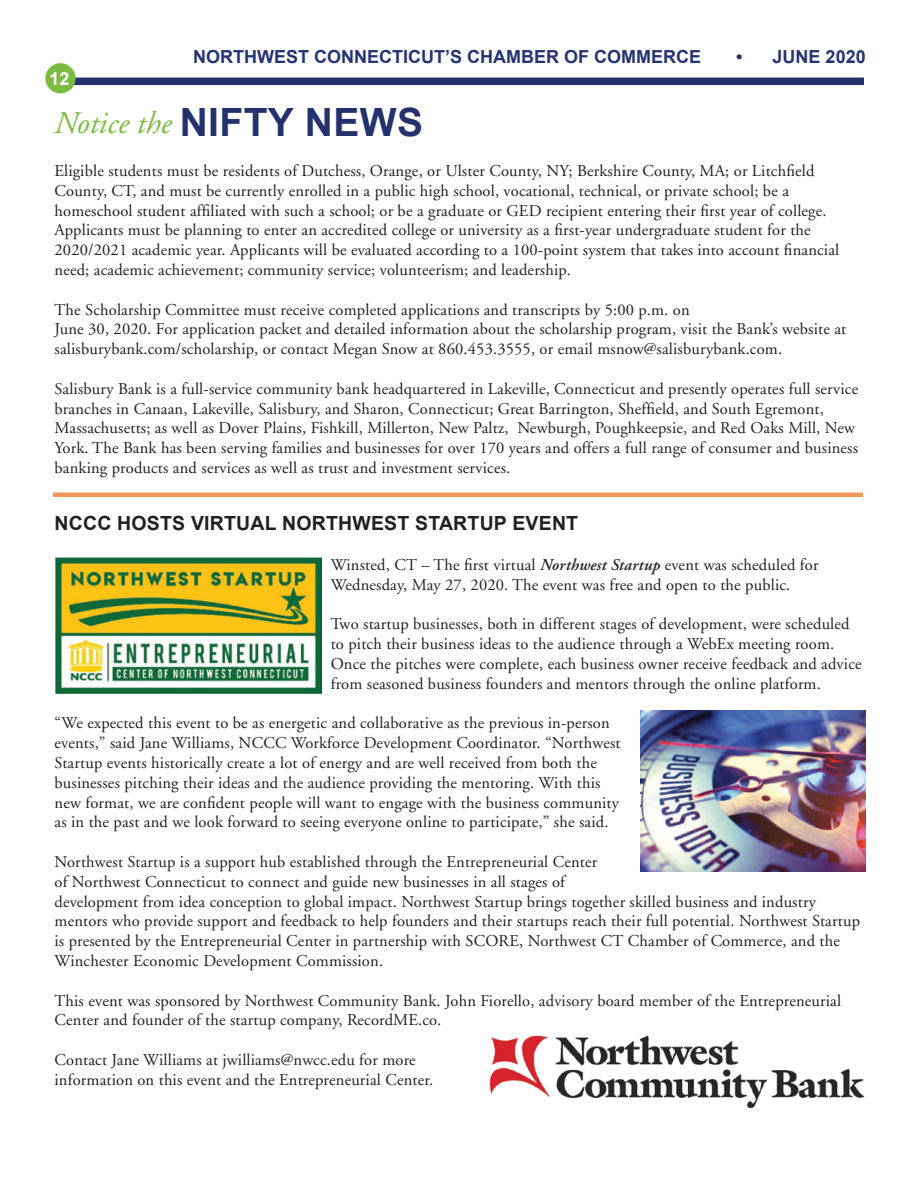
<style>
.page{position:relative;width:918px;height:1188px;background:#fff}
.page>*{position:absolute;margin:0;border:0;box-sizing:border-box;transform-origin:0 0}
.t1{font:italic 31.5px "Adobe Garamond";color:#7cbb42}
.t2{font:700 19.5px "Arial";letter-spacing:.01em;color:#231f20}
.t3{font:700 18px "Arial";color:#253374}
.t4{font:700 18px "Arial";color:#fff}
.t5{font:16.5px/19.8px "Adobe Garamond";letter-spacing:.01em;color:#231f20}
.s1{font-family:"Arial";font-weight:700;font-style:normal;font-size:39px;color:#24316c}
.s2{font-weight:600;font-style:italic}
</style>
<div class="page">
<div style="left:66px;top:78px;width:798px;height:7px;background:#24316c"></div>
<div style="left:45px;top:63px;width:31px;height:30px;background:#7cbb42;border-radius:50%"></div>
<div style="left:53px;top:492px;width:810px;height:5px;background:#f39759"></div>
<img style="left:640px;top:711px;width:225px;height:161px">
<img style="left:489px;top:1035px;width:376px;height:74px">
<img style="left:56px;top:557px;width:265px;height:137px">
<p class="t3" style="left:193px;top:45px;width:509px">NORTHWEST CONNECTICUT’S CHAMBER OF COMMERCE</p>
<p class="t3" style="left:736px;top:45px;width:131px">• JUNE 2020</p>
<p class="t4" style="left:50px;top:67px;width:22px">12</p>
<h1 class="t1" style="left:55px;top:107px;width:370px">Notice the <span class="s1">NIFTY NEWS</span></h1>
<p class="t5" style="left:55px;top:161px;width:786px">Eligible students must be residents of Dutchess, Orange, or Ulster County, NY; Berkshire County, MA; or Litchfield County, CT, and must be currently enrolled in a public high school, vocational, technical, or private school; be a homeschool student affiliated with such a school; or be a graduate or GED recipient entering their first year of college.<br>Applicants must be planning to enter an accredited college or university as a first-year undergraduate student for the 2020/2021 academic year. Applicants will be evaluated according to a 100-point system that takes into account financial need; academic achievement; community service; volunteerism; and leadership.</p>
<p class="t5" style="left:55px;top:300px;width:793px">The Scholarship Committee must receive completed applications and transcripts by 5:00 p.m. on<br>June 30, 2020. For application packet and detailed information about the scholarship program, visit the Bank’s website at salisburybank.com/scholarship, or contact Megan Snow at 860.453.3555, or email msnow@salisburybank.com.</p>
<p class="t5" style="left:55px;top:379px;width:805px">Salisbury Bank is a full-service community bank headquartered in Lakeville, Connecticut and presently operates full service branches in Canaan, Lakeville, Salisbury, and Sharon, Connecticut; Great Barrington, Sheffield, and South Egremont, Massachusetts; as well as Dover Plains, Fishkill, Millerton, New Paltz, Newburgh, Poughkeepsie, and Red Oaks Mill, New York. The Bank has been serving families and businesses for over 170 years and offers a full range of consumer and business banking products and services as well as trust and investment services.</p>
<p class="t2" style="left:55px;top:511px;width:525px">NCCC HOSTS VIRTUAL NORTHWEST STARTUP EVENT</p>
<p class="t5" style="left:331px;top:555px;width:489px">Winsted, CT – The first virtual <span class="s2">Northwest Startup</span> event was scheduled for<br>Wednesday, May 27, 2020. The event was free and open to the public.</p>
<p class="t5" style="left:331px;top:615px;width:532px">Two startup businesses, both in different stages of development, were scheduled to pitch their business ideas to the audience through a WebEx meeting room.<br>Once the pitches were complete, each business owner receive feedback and advice from seasoned business founders and mentors through the online platform.</p>
<p class="t5" style="left:55px;top:714px;width:568px">“We expected this event to be as energetic and collaborative as the previous in-person events,” said Jane Williams, NCCC Workforce Development Coordinator. “Northwest Startup events historically create a lot of energy and are well received from both the businesses pitching their ideas and the audience providing the mentoring. With this new format, we are confident people will want to engage with the business community as in the past and we look forward to seeing everyone online to participate,” she said.</p>
<p class="t5" style="left:55px;top:852px;width:807px">Northwest Startup is a support hub established through the Entrepreneurial Center<br>of Northwest Connecticut to connect and guide new businesses in all stages of<br>development from idea conception to global impact. Northwest Startup brings together skilled business and industry mentors who provide support and feedback to help founders and their startups reach their full potential. Northwest Startup is presented by the Entrepreneurial Center in partnership with SCORE, Northwest CT Chamber of Commerce, and the Winchester Economic Development Commission.</p>
<p class="t5" style="left:55px;top:991px;width:788px">This event was sponsored by Northwest Community Bank. John Fiorello, advisory board member of the Entrepreneurial<br>Center and founder of the startup company, RecordME.co.</p>
<p class="t5" style="left:55px;top:1050px;width:380px">Contact Jane Williams at jwilliams@nwcc.edu for more information on this event and the Entrepreneurial Center.</p>
</div>
